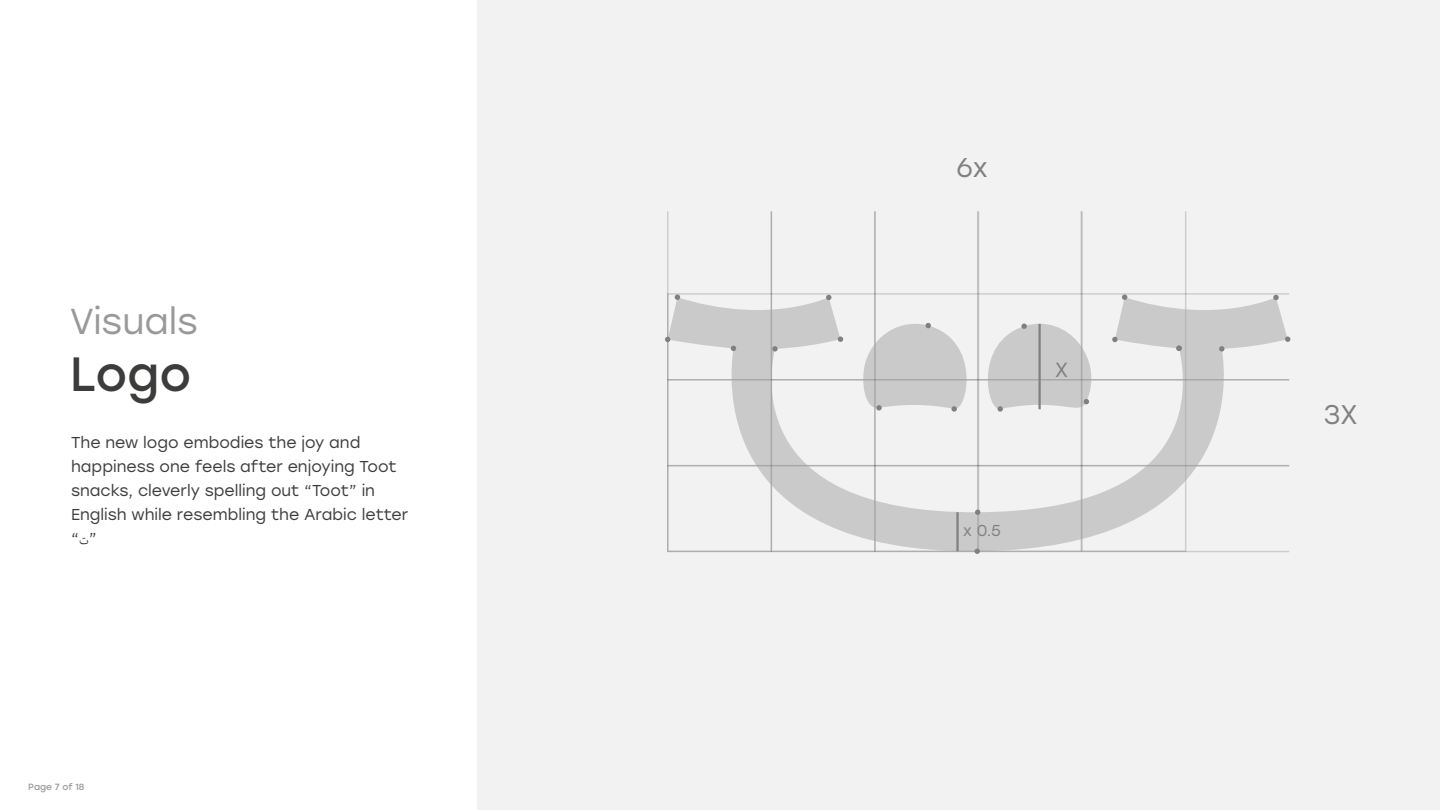
<style>
.page{position:relative;width:1440px;height:810px;background:#fff}
.page>*{position:absolute;margin:0;border:0;box-sizing:border-box;transform-origin:0 0}
.t1{font:48px "Stolzl";color:#3c3c3b}
.t2{font:36px "Stolzl";color:#999}
.t3{font:27px "Stolzl";color:#808080}
.t4{font:20.48px "Stolzl";color:#808080}
.t5{font:15.75px/24px "Stolzl";color:#3c3c3b}
.t6{font:15.75px "Stolzl";color:#808080}
.t7{font:9px "Stolzl";color:#999}
.s1{font-family:"Adobe Arabic"}
</style>
<div class="page">
<div style="left:478px;top:0;width:962px;height:810px;background:#f2f2f2"></div>
<svg style="left:1186px;top:297px;width:102px;height:254px"></svg>
<svg style="left:1219px;top:346px;width:6px;height:6px"></svg>
<svg style="left:665px;top:211px;width:521px;height:343px"></svg>
<svg style="left:1273px;top:295px;width:6px;height:5px"></svg>
<svg style="left:1285px;top:336px;width:5px;height:6px"></svg>
<h2 class="t2" style="left:70px;top:296px;width:130px">Visuals</h2>
<h1 class="t1" style="left:70px;top:340px;width:123px">Logo</h1>
<p class="t5" style="left:71px;top:430px;width:339px">The new logo embodies the joy and happiness one feels after enjoying Toot snacks, cleverly spelling out “Toot” in<br>English while resembling the Arabic letter “<span class="s1">ت</span>”</p>
<p class="t7" style="left:28px;top:781px;width:58px">Page 7 of 18</p>
<h3 class="t3" style="left:956px;top:149px;width:33px">6x</h3>
<h3 class="t4" style="left:1055px;top:356px;width:14px">X</h3>
<p class="t6" style="left:963px;top:520px;width:39px">x 0.5</p>
<h3 class="t3" style="left:1324px;top:396px;width:35px">3X</h3>
</div>
